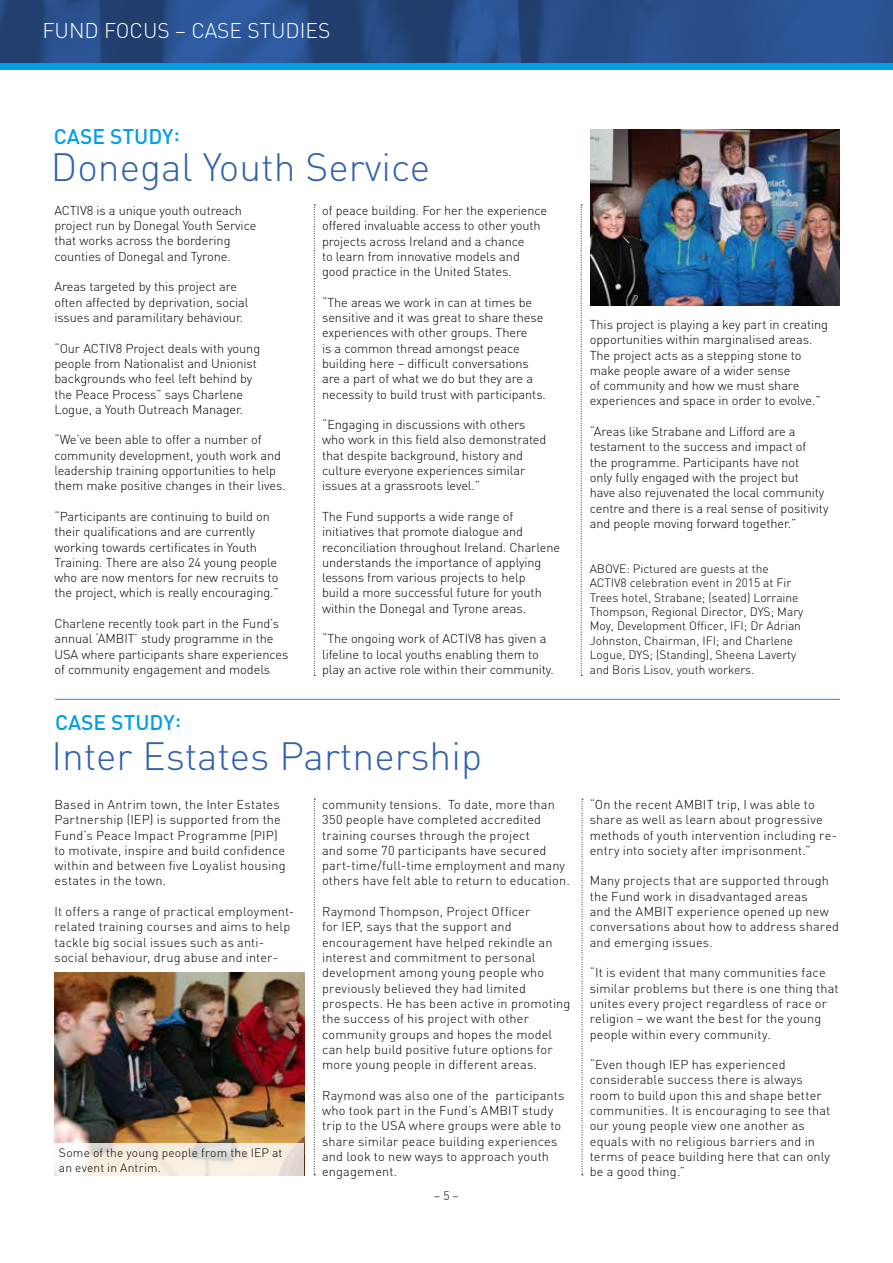
<style>
.page{position:relative;width:893px;height:1263px;background:#fff}
.page>*{position:absolute;margin:0;border:0;box-sizing:border-box;transform-origin:0 0}
.t1{font:300 39px "DIN";color:#3061ab}
.t2{font:300 21px "DIN";color:#fff}
.t3{font:500 21px "DIN";color:#009fe3}
.t4{font:300 12.75px/15.3px "DIN";letter-spacing:-.005em;color:#000}
.t5{font:300 12.75px/15.3px "DIN";letter-spacing:.015em;color:#000}
.t6{font:300 12px/14.4px "DIN";color:#000}
</style>
<div class="page">
<img style="left:0;top:0;width:893px;height:64px">
<div style="left:0;top:64px;width:893px;height:6px;background:#009fe3"></div>
<svg style="left:314px;top:205px;width:1px;height:471px"></svg>
<svg style="left:581px;top:205px;width:1px;height:471px"></svg>
<svg style="left:314px;top:799px;width:1px;height:376px"></svg>
<svg style="left:582px;top:799px;width:1px;height:376px"></svg>
<hr style="left:55px;top:699px;width:785px;height:1px;background:#009fe3">
<img style="left:55px;top:973px;width:249px;height:170px">
<img style="left:590px;top:129px;width:249px;height:177px">
<svg style="left:55px;top:1143px;width:249px;height:33px;background:#f2eae0"></svg>
<h2 class="t2" style="left:43px;top:18px;width:289px">FUND FOCUS – CASE STUDIES</h2>
<h2 class="t3" style="left:54px;top:123px;width:128px">CASE STUDY:</h2>
<h1 class="t1" style="left:51px;top:143px;width:381px">Donegal Youth Service</h1>
<p class="t4" style="left:54px;top:203px;width:203px">ACTIV8 is a unique youth outreach project run by Donegal Youth Service that works across the bordering counties of Donegal and Tyrone.</p>
<p class="t4" style="left:54px;top:279px;width:196px">Areas targeted by this project are often affected by deprivation, social issues and paramilitary behaviour.</p>
<p class="t4" style="left:54px;top:340px;width:207px">“Our ACTIV8 Project deals with young people from Nationalist and Unionist backgrounds who feel left behind by the Peace Process” says Charlene Logue, a Youth Outreach Manager.</p>
<p class="t4" style="left:54px;top:432px;width:233px">“We’ve been able to offer a number of community development, youth work and leadership training opportunities to help them make positive changes in their lives.</p>
<p class="t4" style="left:54px;top:509px;width:226px">“Participants are continuing to build on their qualifications and are currently working towards certificates in Youth Training. There are also 24 young people who are now mentors for new recruits to the project, which is really encouraging.”</p>
<p class="t4" style="left:54px;top:616px;width:235px">Charlene recently took part in the Fund’s annual ‘AMBIT’ study programme in the USA where participants share experiences of community engagement and models</p>
<h2 class="t3" style="left:55px;top:709px;width:128px">CASE STUDY:</h2>
<p class="t4" style="left:322px;top:203px;width:227px">of peace building. For her the experience offered invaluable access to other youth projects across Ireland and a chance<br>to learn from innovative models and good practice in the United States.</p>
<p class="t4" style="left:322px;top:294px;width:225px">“The areas we work in can at times be sensitive and it was great to share these experiences with other groups. There<br>is a common thread amongst peace building here – difficult conversations are a part of what we do but they are a necessity to build trust with participants.</p>
<p class="t4" style="left:322px;top:417px;width:226px">“Engaging in discussions with others who work in this field also demonstrated that despite background, history and culture everyone experiences similar issues at a grassroots level.”</p>
<p class="t4" style="left:322px;top:509px;width:239px">The Fund supports a wide range of initiatives that promote dialogue and reconciliation throughout Ireland. Charlene understands the importance of applying lessons from various projects to help<br>build a more successful future for youth within the Donegal and Tyrone areas.</p>
<p class="t4" style="left:322px;top:631px;width:233px">“The ongoing work of ACTIV8 has given a lifeline to local youths enabling them to play an active role within their community.</p>
<h1 class="t1" style="left:51px;top:732px;width:432px">Inter Estates Partnership</h1>
<p class="t5" style="left:54px;top:797px;width:233px">Based in Antrim town, the Inter Estates Partnership (IEP) is supported from the Fund’s Peace Impact Programme (PIP) to motivate, inspire and build confidence within and between five Loyalist housing estates in the town.</p>
<p class="t5" style="left:54px;top:904px;width:241px">It offers a range of practical employment&shy;related training courses and aims to help tackle big social issues such as anti&shy;social behaviour, drug abuse and inter-</p>
<p class="t6" style="left:59px;top:1146px;width:225px">Some of the young people from the IEP at an event in Antrim.</p>
<p class="t5" style="left:322px;top:797px;width:249px">community tensions. To date, more than 350 people have completed accredited training courses through the project<br>and some 70 participants have secured part-time/full-time employment and many others have felt able to return to education.</p>
<p class="t5" style="left:322px;top:904px;width:250px">Raymond Thompson, Project Officer<br>for IEP, says that the support and encouragement have helped rekindle an interest and commitment to personal development among young people who previously believed they had limited prospects. He has been active in promoting the success of his project with other community groups and hopes the model can help build positive future options for more young people in different areas.</p>
<p class="t5" style="left:322px;top:1087px;width:244px">Raymond was also one of the participants who took part in the Fund’s AMBIT study trip to the USA where groups were able to share similar peace building experiences and look to new ways to approach youth engagement.</p>
<p class="t6" style="left:434px;top:1189px;width:26px">– 5 –</p>
<p class="t4" style="left:590px;top:317px;width:240px">This project is playing a key part in creating opportunities within marginalised areas.<br>The project acts as a stepping stone to make people aware of a wider sense<br>of community and how we must share experiences and space in order to evolve.”</p>
<p class="t4" style="left:590px;top:424px;width:240px">“Areas like Strabane and Lifford are a testament to the success and impact of<br>the programme. Participants have not<br>only fully engaged with the project but<br>have also rejuvenated the local community centre and there is a real sense of positivity and people moving forward together.”</p>
<p class="t6" style="left:590px;top:561px;width:215px">ABOVE: Pictured are guests at the ACTIV8 celebration event in 2015 at Fir Trees hotel, Strabane; (seated) Lorraine Thompson, Regional Director, DYS; Mary Moy, Development Officer, IFI; Dr Adrian Johnston, Chairman, IFI; and Charlene Logue, DYS; (Standing), Sheena Laverty and Boris Lisov, youth workers.</p>
<p class="t5" style="left:590px;top:797px;width:249px">“On the recent AMBIT trip, I was able to share as well as learn about progressive methods of youth intervention including re&shy;entry into society after imprisonment.”</p>
<p class="t5" style="left:590px;top:873px;width:251px">Many projects that are supported through the Fund work in disadvantaged areas<br>and the AMBIT experience opened up new conversations about how to address shared and emerging issues.</p>
<p class="t5" style="left:590px;top:965px;width:251px">“It is evident that many communities face similar problems but there is one thing that unites every project regardless of race or religion – we want the best for the young people within every community.</p>
<p class="t5" style="left:590px;top:1057px;width:242px">“Even though IEP has experienced considerable success there is always room to build upon this and shape better communities. It is encouraging to see that our young people view one another as equals with no religious barriers and in terms of peace building here that can only be a good thing.”</p>
</div>
